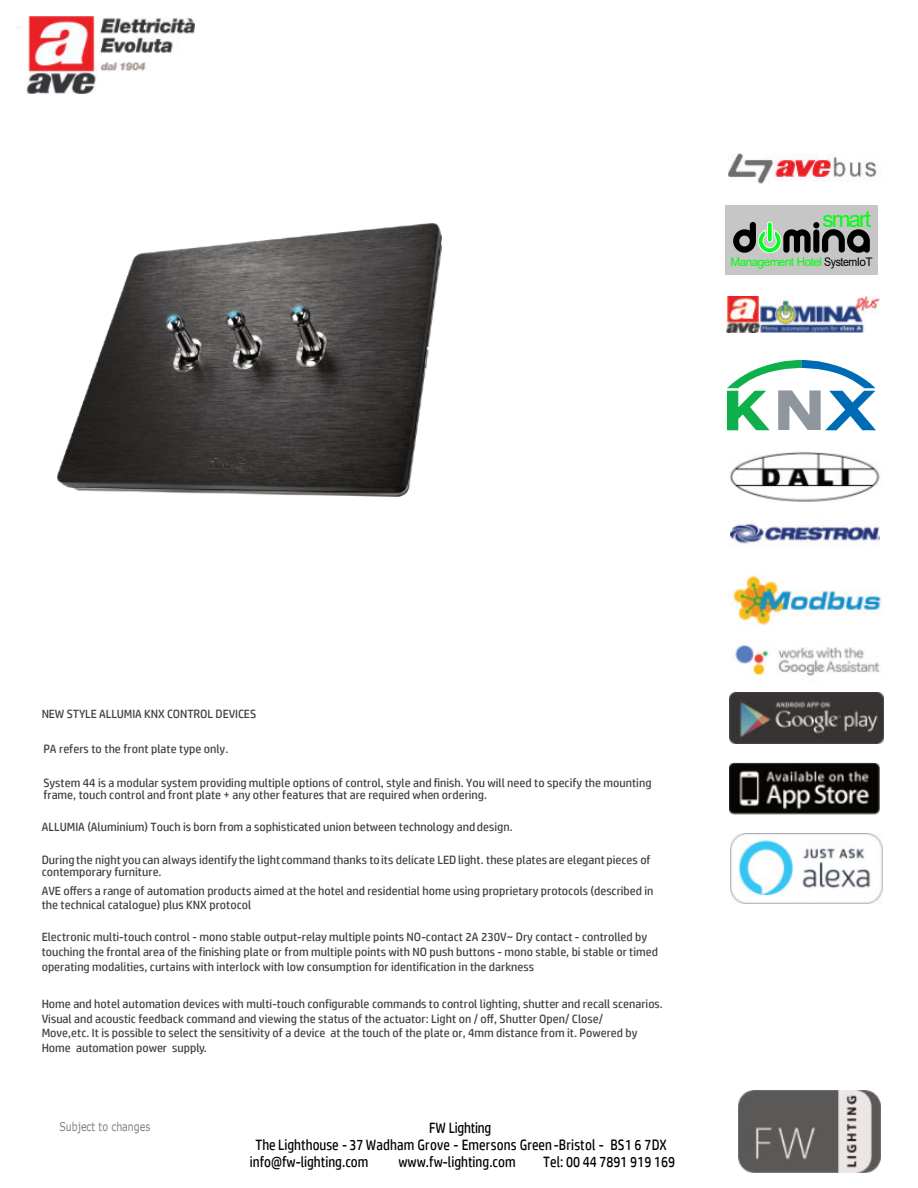
<style>
.page{position:relative;width:918px;height:1188px;background:#fff}
.page>*{position:absolute;margin:0;border:0;box-sizing:border-box;transform-origin:0 0}
.t1{font:22.65px "Arial";letter-spacing:-.09em;color:#00ff14}
.t2{font:15px "HP Simplified";color:#000;scale:.88 1}
.t3{font:12px/14.4px "HP Simplified";color:#404040}
.t4{font:12px "Verdana";color:#808080;scale:.79 1}
.t5{font:11.85px "Arial";letter-spacing:-.045em;color:#00ff0b}
.s1{color:#000}
</style>
<div class="page">
<img style="left:17px;top:17px;width:178px;height:76px">
<svg style="left:727px;top:359px;width:149px;height:71px"></svg>
<img style="left:729px;top:452px;width:151px;height:50px">
<img style="left:730px;top:693px;width:154px;height:50px">
<img style="left:730px;top:763px;width:150px;height:52px">
<img style="left:729px;top:571px;width:154px;height:55px">
<img style="left:731px;top:523px;width:149px;height:23px">
<img style="left:734px;top:644px;width:146px;height:32px">
<img style="left:730px;top:834px;width:153px;height:70px">
<img style="left:757px;top:297px;width:123px;height:36px">
<img style="left:726px;top:297px;width:33px;height:35px">
<img style="left:728px;top:154px;width:149px;height:29px">
<div style="left:726px;top:205px;width:152px;height:69px;background:#c6c6c6"></div>
<svg style="left:733px;top:222px;width:137px;height:31px"></svg>
<img style="left:738px;top:1090px;width:143px;height:82px">
<img style="left:57px;top:224px;width:384px;height:272px">
<h1 class="t1" style="left:823px;top:211px;width:50px">smart</h1>
<p class="t5" style="left:731px;top:257px;width:144px">Management Hotel <span class="s1">SystemIoT</span></p>
<p class="t3" style="left:42px;top:707px;width:216px">NEW STYLE ALLUMIA KNX CONTROL DEVICES</p>
<p class="t3" style="left:43px;top:742px;width:187px">PA refers to the front plate type only.</p>
<p class="t3" style="left:43px;top:778px;width:610px;line-height:11.7px">System 44 is a modular system providing multiple options of control, style and finish. You will need to specify the mounting frame, touch control and front plate + any other features that are required when ordering.</p>
<p class="t3" style="left:42px;top:820px;width:473px">ALLUMIA (Aluminium) Touch is born from a sophisticated union between technology and design.</p>
<p class="t3" style="left:42px;top:854px;width:611px;line-height:12px">During the night you can always identify the lightcommand thanks toits delicate LEDlight. these plates are elegant pieces of contemporary furniture.</p>
<p class="t3" style="left:42px;top:884px;width:613px">AVE offers a range of automation products aimed at the hotel and residential home using proprietary protocols (described in the technical catalogue) plus KNX protocol</p>
<p class="t3" style="left:42px;top:930px;width:618px;line-height:15px">Electronic multi-touch control - mono stable output-relay multiple points NO-contact 2A 230V~ Dry contact - controlled by touching the frontal area of the finishing plate or from multiple points with NO push buttons - mono stable, bi stable or timed operating modalities, curtains with interlock with low consumption for identification in the darkness</p>
<p class="t3" style="left:42px;top:997px;width:623px">Home and hotel automation devices with multi-touch configurable commands to control lighting, shutter and recall scenarios.<br>Visual and acoustic feedback command and viewing the status of the actuator: Light on / off, Shutter Open/ Close/<br>Move,etc. It is possible to select the sensitivity of a device at the touch of the plate or, 4mm distance from it. Powered by Home automation power supply.</p>
<p class="t4" style="left:59px;top:1122px;width:117px">Subject to changes</p>
<p class="t2" style="left:429px;top:1121px;width:72px">FW Lighting</p>
<p class="t2" style="left:256px;top:1138px;width:469px">The Lighthouse - 37 Wadham Grove - Emersons Green -Bristol - BS1 6 7DX</p>
<p class="t2" style="left:250px;top:1155px;width:136px">info@fw-lighting.com</p>
<p class="t2" style="left:398px;top:1155px;width:135px">www.fw-lighting.com</p>
<p class="t2" style="left:543px;top:1155px;width:151px">Tel: 00 44 7891 919 169</p>
</div>
